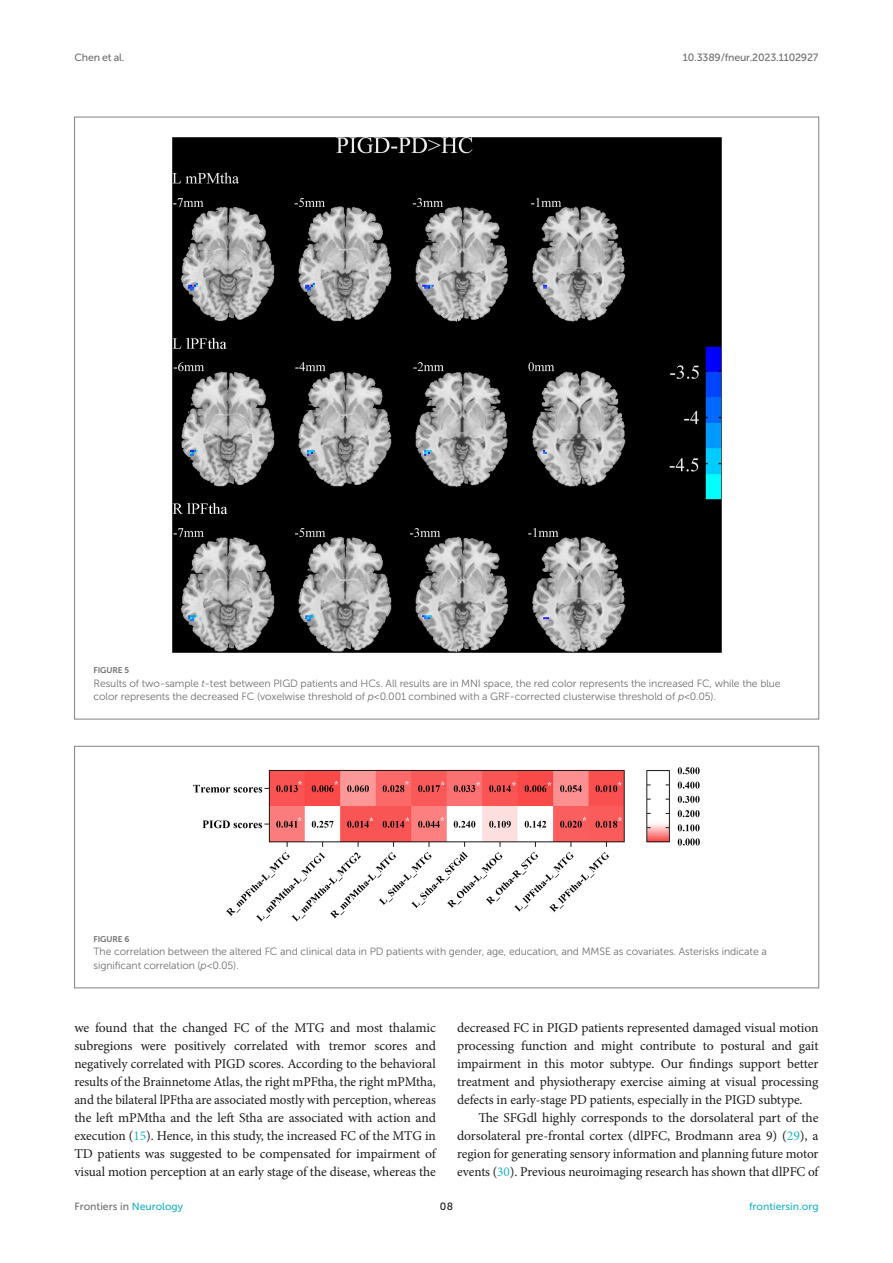
<style>
.page{position:relative;width:893px;height:1263px;background:#fff}
.page>*{position:absolute;margin:0;border:0;box-sizing:border-box;transform-origin:0 0}
.TEXT{font:13.5px/18px "Minion Pro";letter-spacing:-.01em;color:#1b1c1b;text-align:justify}
.FIG_LEG{font:10.5px/13.5px "Museo Sans 300";letter-spacing:-.01em;color:#706f70}
.t1{font:10.5px "Museo Sans 500";letter-spacing:-.015em;color:#706f70}
.t2{font:10.5px "Museo Sans 500";color:#1db5c3}
.t3{font:10.5px "Museo Sans 500";color:#1b1c1b}
.FIG_HD{font:8.25px "Museo Sans 700";letter-spacing:-.01em;color:#706f70}
.s1{font-style:italic}
.s2{color:#1db5c3}
</style>
<div class="page">
<img style="left:172px;top:137px;width:550px;height:516px">
<img style="left:193px;top:767px;width:507px;height:155px">
<div style="left:74px;top:746px;width:745px;height:242px;border:1px solid #808285"></div>
<p class="t1" style="left:74px;top:51px;width:52px">Chen et al.</p>
<p class="t1" style="left:683px;top:51px;width:137px">10.3389/fneur.2023.1102927</p>
<p class="FIG_HD" style="left:94px;top:666px;width:37px">FIGURE 5</p>
<p class="FIG_LEG" style="left:94px;top:676px;width:689px">Results of two-sample <span class="s1">t</span>-test between PIGD patients and HCs. All results are in MNI space, the red color represents the increased FC, while the blue color represents the decreased FC (voxelwise threshold of <span class="s1">p</span> &lt; 0.001 combined with a GRF-corrected clusterwise threshold of <span class="s1">p</span> &lt; 0.05).</p>
<p class="FIG_HD" style="left:94px;top:934px;width:37px">FIGURE 6</p>
<p class="FIG_LEG" style="left:94px;top:945px;width:675px">The correlation between the altered FC and clinical data in PD patients with gender, age, education, and MMSE as covariates. Asterisks indicate a significant correlation (<span class="s1">p</span> &lt; 0.05).</p>
<p class="TEXT" style="left:74px;top:1019px;width:363px">we found that the changed FC of the MTG and most thalamic subregions were positively correlated with tremor scores and negatively correlated with PIGD scores. According to the behavioral results of the Brainnetome Atlas, the right mPFtha, the right mPMtha, and the bilateral lPFtha are associated mostly with perception, whereas the left mPMtha and the left Stha are associated with action and execution (<span class="s2">15</span>). Hence, in this study, the increased FC of the MTG in TD patients was suggested to be compensated for impairment of visual motion perception at an early stage of the disease, whereas the</p>
<p class="TEXT" style="left:457px;top:1019px;width:363px">decreased FC in PIGD patients represented damaged visual motion processing function and might contribute to postural and gait impairment in this motor subtype. Our findings support better treatment and physiotherapy exercise aiming at visual processing defects in early-stage PD patients, especially in the PIGD subtype.</p>
<p class="TEXT" style="left:457px;top:1109px;width:363px;text-indent:21px">The SFGdl highly corresponds to the dorsolateral part of the dorsolateral pre-frontal cortex (dlPFC, Brodmann area 9) (<span class="s2">29</span>), a region for generating sensory information and planning future motor events (<span class="s2">30</span>). Previous neuroimaging research has shown that dlPFC of</p>
<p class="t1" style="left:74px;top:1200px;width:110px">Frontiers in <span class="s2">Neurology</span></p>
<p class="t3" style="left:440px;top:1200px;width:15px">08</p>
<p class="t2" style="left:749px;top:1200px;width:71px">frontiersin.org</p>
</div>
